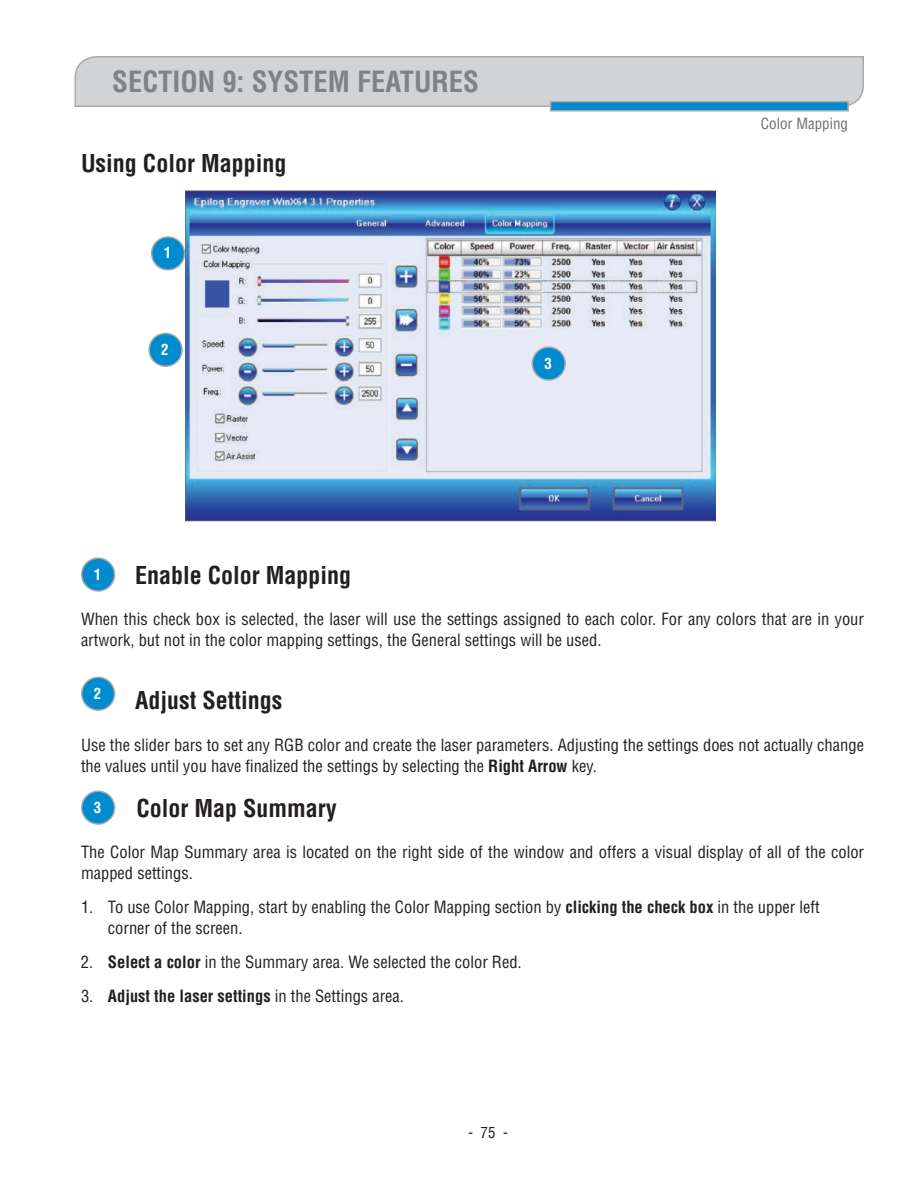
<style>
.page{position:relative;width:918px;height:1188px;background:#fff}
.page>*{position:absolute;margin:0;border:0;box-sizing:border-box;transform-origin:0 0}
.t1{font:700 condensed 28.5px "Helvetica";color:#808285}
.t2{font:700 condensed 24px "Helvetica";color:#231f20}
.t3{font:condensed 16.5px/21px "Helvetica";color:#231f20}
.t4{font:700 condensed 16.5px "Helvetica";color:#231f20}
.t5{font:condensed 15px "Helvetica";color:#6d6f71}
.t6{font:700 condensed 15px "Helvetica";color:#fff}
.t7{font:condensed 15px "Helvetica";color:#231f20}
.s1{font-weight:700}
.s2{font-weight:400}
</style>
<div class="page">
<svg style="left:74px;top:56px;width:790px;height:56px;background:#c6cfd3"></svg>
<img style="left:185px;top:191px;width:531px;height:331px">
<div style="left:152px;top:237px;width:32px;height:33px;background:#008bcf;border-radius:50%"></div>
<div style="left:151px;top:236px;width:34px;height:35px;border:2px solid #a7a9ac;border-radius:50%"></div>
<div style="left:149px;top:333px;width:33px;height:33px;background:#008bcf;border-radius:50%"></div>
<div style="left:148px;top:333px;width:35px;height:34px;border:2px solid #a7a9ac;border-radius:50%"></div>
<div style="left:532px;top:347px;width:33px;height:33px;background:#008bcf;border-radius:50%"></div>
<div style="left:532px;top:346px;width:34px;height:35px;border:2px solid #a7a9ac;border-radius:50%"></div>
<div style="left:82px;top:558px;width:33px;height:33px;background:#008bcf;border-radius:50%"></div>
<div style="left:81px;top:557px;width:34px;height:35px;border:2px solid #a7a9ac;border-radius:50%"></div>
<div style="left:82px;top:677px;width:33px;height:33px;background:#008bcf;border-radius:50%"></div>
<div style="left:81px;top:677px;width:34px;height:34px;border:2px solid #a7a9ac;border-radius:50%"></div>
<div style="left:82px;top:791px;width:33px;height:33px;background:#008bcf;border-radius:50%"></div>
<div style="left:81px;top:791px;width:34px;height:34px;border:2px solid #a7a9ac;border-radius:50%"></div>
<h1 class="t1" style="left:112px;top:64px;width:31px">Section</h1>
<h1 class="t1" style="left:222px;top:64px;width:63px">9: System</h1>
<h1 class="t1" style="left:357px;top:64px;width:31px">Features</h1>
<h2 class="t2" style="left:81px;top:148px;width:207px">Using Color Mapping</h2>
<p class="t6" style="left:164px;top:244px;width:9px">1</p>
<p class="t6" style="left:161px;top:340px;width:9px">2</p>
<p class="t6" style="left:544px;top:354px;width:9px">3</p>
<p class="t5" style="left:761px;top:114px;width:89px">Color Mapping</p>
<h2 class="t2" style="left:135px;top:560px;width:218px">Enable Color Mapping</h2>
<p class="t3" style="left:81px;top:609px;width:785px">When this check box is selected, the laser will use the settings assigned to each color. For any colors that are in your artwork, but not in the color mapping settings, the General settings will be used.</p>
<p class="t6" style="left:94px;top:565px;width:9px">1</p>
<p class="t6" style="left:94px;top:684px;width:9px">2</p>
<h2 class="t2" style="left:135px;top:685px;width:149px">Adjust Settings</h2>
<p class="t3" style="left:81px;top:735px;width:785px">Use the slider bars to set any RGB color and create the laser parameters. Adjusting the settings does not actually change the values until you have finalized the settings by selecting the <span class="s1">Right Arrow</span> key.</p>
<h2 class="t2" style="left:136px;top:793px;width:202px">Color Map Summary</h2>
<p class="t3" style="left:81px;top:842px;width:785px">The Color Map Summary area is located on the right side of the window and offers a visual display of all of the color mapped settings.</p>
<p class="t3" style="left:108px;top:897px;width:713px;text-indent:-27px">1. To use Color Mapping, start by enabling the Color Mapping section by <span class="s1">clicking the check box</span> in the upper left corner of the screen.</p>
<p class="t3" style="left:81px;top:951px;width:442px">2. <span class="s1">Select a color</span> in the Summary area. We selected the color Red.</p>
<p class="t4" style="left:81px;top:985px;width:325px"><span class="s2">3.</span> Adjust the laser settings <span class="s2">in the Settings area.</span></p>
<p class="t6" style="left:94px;top:798px;width:9px">3</p>
<p class="t7" style="left:468px;top:1123px;width:41px">- 75 -</p>
</div>
